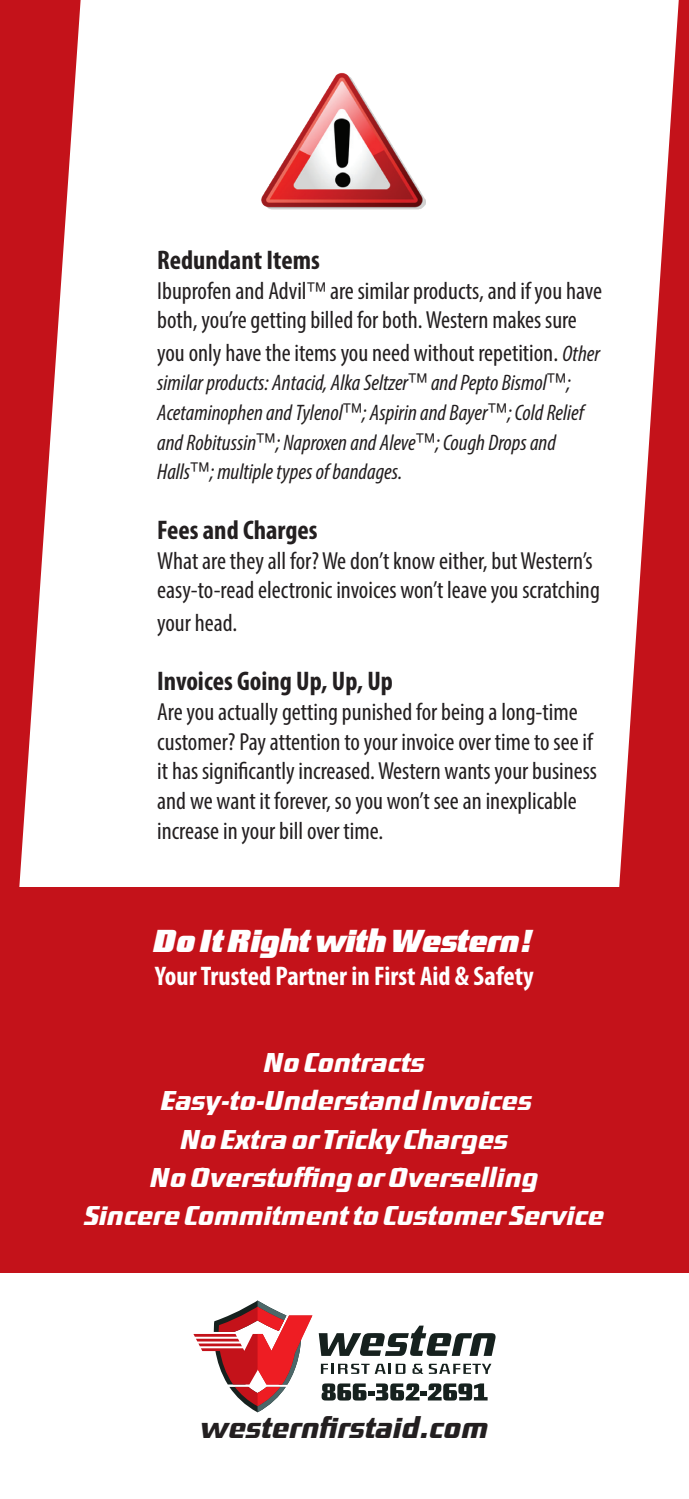
<style>
.page{position:relative;width:689px;height:1499px;background:#fff}
.page>*{position:absolute;margin:0;border:0;box-sizing:border-box;transform-origin:0 0}
.t1{font:31.5px "District TF Bold Italic Alt";color:#fff}
.t2{font:italic 500 29.25px "District TF";color:#231f20}
.t3{font:italic 500 27px/38.2px "District TF";color:#fff;text-align:center}
.t4{font:700 condensed 27px "Myriad Pro";color:#231f20}
.t5{font:700 condensed 27px "Myriad Pro";color:#fff}
.t6{font:condensed 24.75px/29.7px "Myriad Pro";color:#231f20}
.t7{font:italic condensed 22.5px/29.7px "Myriad Pro";color:#231f20}
.s1{font-style:italic;font-size:22.5px}
</style>
<div class="page">
<svg style="left:0;top:0;width:81px;height:887px;fill:#c4121a"></svg>
<svg style="left:619px;top:0;width:69px;height:887px;fill:#c4121a"></svg>
<div style="left:0;top:887px;width:688px;height:386px;background:#c4121a"></div>
<img style="left:261px;top:73px;width:164px;height:136px">
<svg style="left:193px;top:1300px;width:119px;height:112px"></svg>
<svg style="left:319px;top:1325px;width:176px;height:30px"></svg>
<svg style="left:321px;top:1363px;width:84px;height:10px"></svg>
<svg style="left:412px;top:1363px;width:11px;height:10px"></svg>
<svg style="left:429px;top:1363px;width:62px;height:10px"></svg>
<svg style="left:321px;top:1383px;width:166px;height:17px"></svg>
<p class="t4" style="left:157px;top:243px;width:164px">Redundant Items</p>
<p class="t6" style="left:157px;top:275px;width:446px">Ibuprofen and Advil are similar products, and if you have both, you’re getting billed for both. Western makes sure</p>
<p class="t6" style="left:157px;top:337px;width:444px">you only have the items you need without repetition. <span class="s1">Other</span></p>
<p class="t7" style="left:157px;top:368px;width:428px">similar products: Antacid, Alka Seltzer and Pepto Bismol ; Acetaminophen and Tylenol ; Aspirin and Bayer ; Cold Relief and Robitussin ; Naproxen and Aleve ; Cough Drops and Halls ; multiple types of bandages.</p>
<p class="t4" style="left:157px;top:513px;width:162px">Fees and Charges</p>
<p class="t6" style="left:157px;top:545px;width:444px">What are they all for? We don’t know either, but Western’s easy-to-read electronic invoices won’t leave you scratching</p>
<p class="t6" style="left:157px;top:607px;width:81px">your head.</p>
<p class="t4" style="left:157px;top:664px;width:237px">Invoices Going Up, Up, Up</p>
<p class="t6" style="left:157px;top:696px;width:441px">Are you actually getting punished for being a long-time customer? Pay attention to your invoice over time to see if it has significantly increased. Western wants your business and we want it forever, so you won’t see an inexplicable increase in your bill over time.</p>
<p class="t1" style="left:154px;top:922px;width:382px">Do It Right with Western!</p>
<p class="t5" style="left:155px;top:959px;width:380px">Your Trusted Partner in First Aid &amp; Safety</p>
<p class="t3" style="left:85px;top:1043px;width:520px">No Contracts<br>Easy-to-Understand Invoices<br>No Extra or Tricky Charges<br>No Overstuffing or Overselling<br>Sincere Commitment to Customer Service</p>
<p class="t2" style="left:200px;top:1410px;width:289px">westernfirstaid.com</p>
</div>
